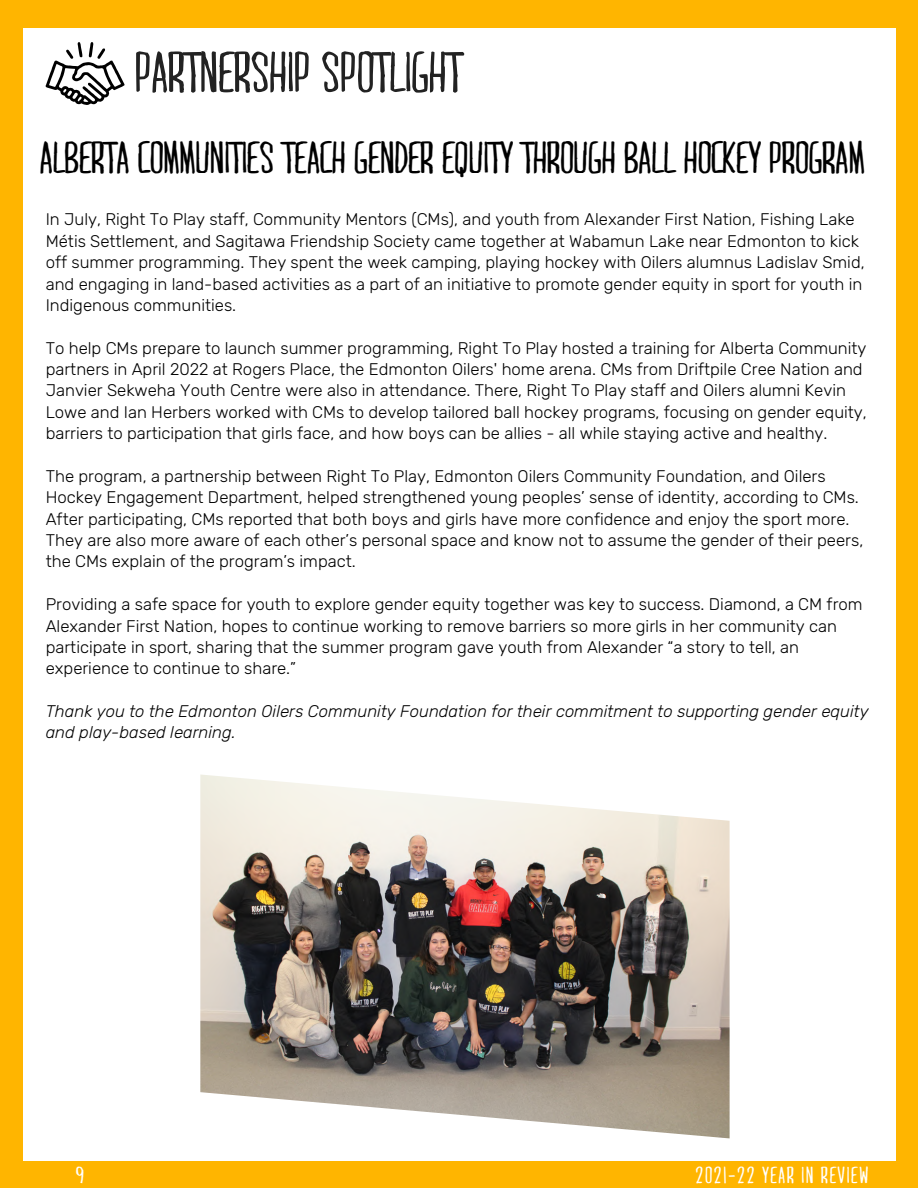
<style>
.page{position:relative;width:918px;height:1188px;background:#fff}
.page>*{position:absolute;margin:0;border:0;box-sizing:border-box;transform-origin:0 0}
.t1{font:54px "MARI DAVID";color:#222}
.t2{font:42.3px "MARI DAVID";color:#000}
.t3{font:21.75px "MARI DAVID";letter-spacing:.08em;color:#fff}
.t4{font:300 16.8px/21.3px "Rubik";color:#000}
.t5{font:italic 300 16.8px/21.3px "Rubik";color:#000}
</style>
<div class="page">
<img style="left:200px;top:775px;width:530px;height:363px">
<div style="left:0;top:1162px;width:918px;height:26px;background:#ffb500"></div>
<div style="left:0;top:0;width:918px;height:27px;background:#ffb500"></div>
<div style="left:0;top:0;width:23px;height:1163px;background:#ffb500"></div>
<div style="left:896px;top:13px;width:22px;height:1162px;background:#ffb500"></div>
<svg style="left:46px;top:42px;width:78px;height:63px"></svg>
<h1 class="t1" style="left:135px;top:41px;width:329px">PARTNERSHIP SPOTLIGHT</h1>
<h2 class="t2" style="left:40px;top:133px;width:826px">ALBERTA COMMUNITIES TEACH GENDER EQUITY THROUGH BALL HOCKEY PROGRAM</h2>
<p class="t4" style="left:46px;top:209px;width:820px">In July, Right To Play staff, Community Mentors (CMs), and youth from Alexander First Nation, Fishing Lake Métis Settlement, and Sagitawa Friendship Society came together at Wabamun Lake near Edmonton to kick off summer programming. They spent the week camping, playing hockey with Oilers alumnus Ladislav Smid, and engaging in land-based activities as a part of an initiative to promote gender equity in sport for youth in Indigenous communities.</p>
<p class="t4" style="left:46px;top:337px;width:823px">To help CMs prepare to launch summer programming, Right To Play hosted a training for Alberta Community partners in April 2022 at Rogers Place, the Edmonton Oilers' home arena. CMs from Driftpile Cree Nation and Janvier Sekweha Youth Centre were also in attendance. There, Right To Play staff and Oilers alumni Kevin Lowe and Ian Herbers worked with CMs to develop tailored ball hockey programs, focusing on gender equity, barriers to participation that girls face, and how boys can be allies - all while staying active and healthy.</p>
<p class="t4" style="left:46px;top:466px;width:819px">The program, a partnership between Right To Play, Edmonton Oilers Community Foundation, and Oilers Hockey Engagement Department, helped strengthened young peoples’ sense of identity, according to CMs.<br>After participating, CMs reported that both boys and girls have more confidence and enjoy the sport more.<br>They are also more aware of each other’s personal space and know not to assume the gender of their peers, the CMs explain of the program’s impact.</p>
<p class="t4" style="left:46px;top:594px;width:818px">Providing a safe space for youth to explore gender equity together was key to success. Diamond, a CM from Alexander First Nation, hopes to continue working to remove barriers so more girls in her community can participate in sport, sharing that the summer program gave youth from Alexander “a story to tell, an experience to continue to share.”</p>
<p class="t5" style="left:46px;top:701px;width:824px">Thank you to the Edmonton Oilers Community Foundation for their commitment to supporting gender equity and play-based learning.</p>
<p class="t3" style="left:76px;top:1162px;width:10px">9</p>
<p class="t3" style="left:696px;top:1162px;width:174px">2021-22 YEAR IN REVIEW</p>
</div>
